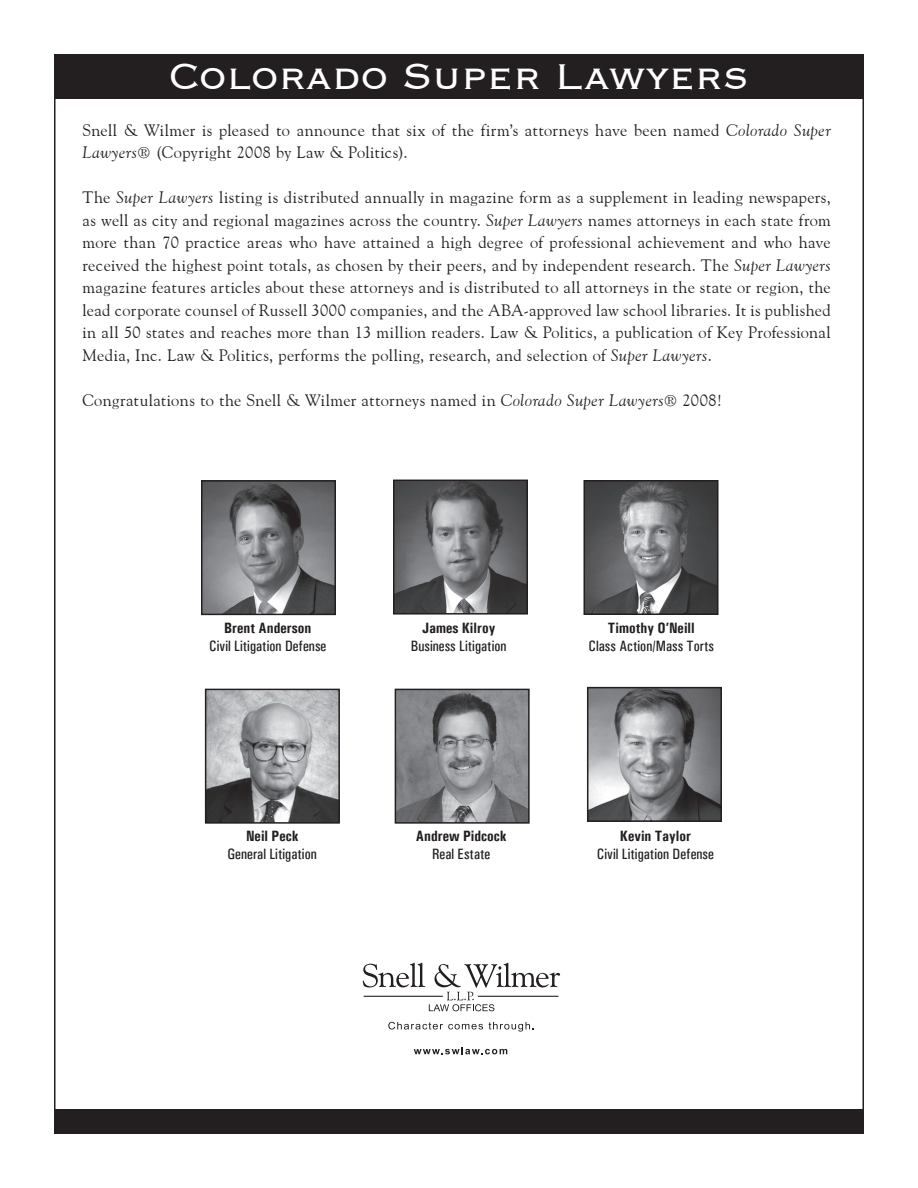
<style>
.page{position:relative;width:918px;height:1188px;background:#fff}
.page>*{position:absolute;margin:0;border:0;box-sizing:border-box;transform-origin:0 0}
.t1{font:46.5px "Copperplate Gothic BT";letter-spacing:-.01em;color:#fff}
.t2{font:16.5px/22.5px "Goudy Old Style BT";letter-spacing:.02em;color:#231f20}
.t3{font:15px "Univers Condensed";color:#231f20}
.t4{font:700 15px "Univers Condensed";color:#231f20}
.s1{font-style:italic}
</style>
<div class="page">
<div style="left:54px;top:54px;width:810px;height:44px;background:#231f20"></div>
<img style="left:587px;top:483px;width:128px;height:129px">
<div style="left:584px;top:480px;width:134px;height:135px;border:2px solid #231f20"></div>
<img style="left:396px;top:483px;width:129px;height:129px">
<div style="left:393px;top:480px;width:135px;height:135px;border:2px solid #231f20"></div>
<img style="left:204px;top:483px;width:129px;height:129px">
<div style="left:201px;top:480px;width:135px;height:135px;border:2px solid #231f20"></div>
<img style="left:208px;top:692px;width:129px;height:129px">
<div style="left:205px;top:689px;width:135px;height:135px;border:2px solid #231f20"></div>
<div style="left:54px;top:1109px;width:810px;height:25px;background:#231f20"></div>
<img style="left:590px;top:690px;width:129px;height:129px">
<div style="left:587px;top:687px;width:135px;height:135px;border:2px solid #231f20"></div>
<img style="left:398px;top:692px;width:129px;height:129px">
<div style="left:395px;top:689px;width:135px;height:135px;border:2px solid #231f20"></div>
<svg style="left:363px;top:963px;width:197px;height:48px"></svg>
<svg style="left:388px;top:1022px;width:95px;height:8px"></svg>
<svg style="left:489px;top:1022px;width:45px;height:10px"></svg>
<svg style="left:414px;top:1047px;width:93px;height:7px"></svg>
<h1 class="t1" style="left:168px;top:52px;width:583px">Colorado Super Lawyers</h1>
<p class="t2" style="left:82px;top:118px;width:750px">Snell &amp; Wilmer is pleased to announce that six of the firm’s attorneys have been named <span class="s1">Colorado Super<br>Lawyers®</span> (Copyright 2008 by Law &amp; Politics).</p>
<p class="t2" style="left:82px;top:186px;width:750px;text-align:justify">The <span class="s1">Super Lawyers</span> listing is distributed annually in magazine form as a supplement in leading newspapers, as well as city and regional magazines across the country. <span class="s1">Super Lawyers</span> names attorneys in each state from more than 70 practice areas who have attained a high degree of professional achievement and who have received the highest point totals, as chosen by their peers, and by independent research. The <span class="s1">Super Lawyers </span>magazine features articles about these attorneys and is distributed to all attorneys in the state or region, the lead corporate counsel of Russell 3000 companies, and the ABA-approved law school libraries. It is published in all 50 states and reaches more than 13 million readers. Law &amp; Politics, a publication of Key Professional Media, Inc. Law &amp; Politics, performs the polling, research, and selection of <span class="s1">Super Lawyers</span>.</p>
<p class="t2" style="left:82px;top:388px;width:641px">Congratulations to the Snell &amp; Wilmer attorneys named in <span class="s1">Colorado Super Lawyers®</span> 2008!</p>
<p class="t4" style="left:224px;top:618px;width:89px">Brent Anderson</p>
<p class="t3" style="left:209px;top:637px;width:119px">Civil Litigation Defense</p>
<p class="t4" style="left:246px;top:826px;width:54px">Neil Peck</p>
<p class="t3" style="left:228px;top:845px;width:91px">General Litigation</p>
<p class="t4" style="left:422px;top:618px;width:75px">James Kilroy</p>
<p class="t3" style="left:411px;top:637px;width:97px">Business Litigation</p>
<p class="t4" style="left:416px;top:827px;width:92px">Andrew Pidcock</p>
<p class="t3" style="left:432px;top:845px;width:60px">Real Estate</p>
<p class="t4" style="left:608px;top:618px;width:88px">Timothy O’Neill</p>
<p class="t3" style="left:589px;top:637px;width:127px">Class Action/Mass Torts</p>
<p class="t4" style="left:620px;top:827px;width:73px">Kevin Taylor</p>
<p class="t3" style="left:597px;top:845px;width:119px">Civil Litigation Defense</p>
</div>
